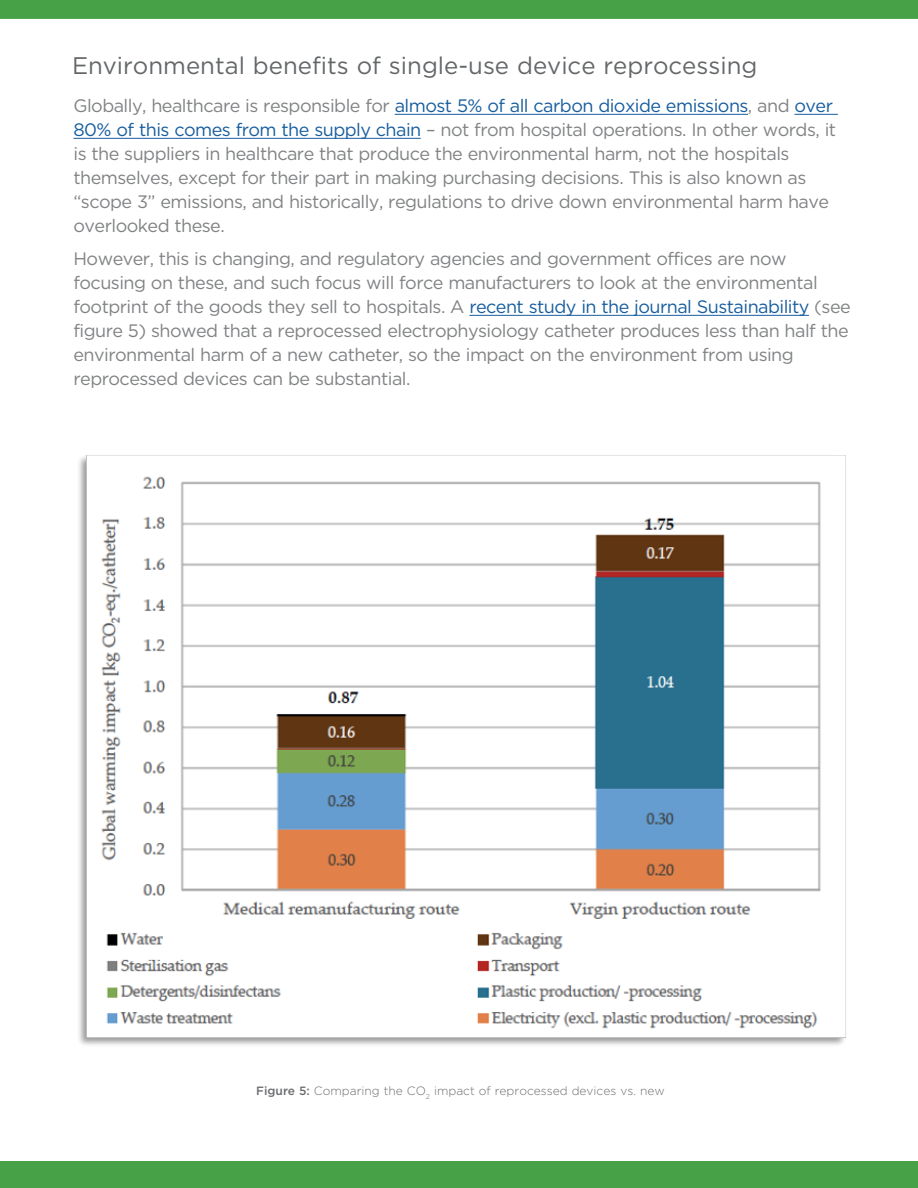
<style>
.page{position:relative;width:918px;height:1188px;background:#fff}
.page>*{position:absolute;margin:0;border:0;box-sizing:border-box;transform-origin:0 0}
.Chart_Head{font:24px "Gotham";color:#646769}
.Chart_Head-2{font:18px/24px "Gotham";letter-spacing:-.03em;color:#808284}
.Chart_Head-3{font:300 12px "Gotham";color:#6c6d70}
.s1{color:#175d9e}
.s2{font-weight:500}
</style>
<div class="page">
<div style="left:0;top:0;width:918px;height:19px;background:#47a146"></div>
<div style="left:0;top:1161px;width:918px;height:27px;background:#47a146"></div>
<hr style="left:395px;top:114px;width:353px;height:1px;background:#175d9e">
<hr style="left:794px;top:114px;width:44px;height:1px;background:#175d9e">
<hr style="left:74px;top:138px;width:347px;height:1px;background:#175d9e">
<hr style="left:469px;top:315px;width:340px;height:1px;background:#175d9e">
<img style="left:79px;top:455px;width:767px;height:590px">
<p class="Chart_Head" style="left:72px;top:52px;width:687px">Environmental benefits of single-use device reprocessing</p>
<p class="Chart_Head-2" style="left:74px;top:93px;width:764px">Globally, healthcare is responsible for <span class="s1">almost 5% of all carbon dioxide emissions</span>, and <span class="s1">over 80% of this comes from the supply chain</span> – not from hospital operations. In other words, it is the suppliers in healthcare that produce the environmental harm, not the hospitals themselves, except for their part in making purchasing decisions. This is also known as “scope 3” emissions, and historically, regulations to drive down environmental harm have overlooked these.</p>
<p class="Chart_Head-2" style="left:73px;top:246px;width:779px">However, this is changing, and regulatory agencies and government offices are now focusing on these, and such focus will force manufacturers to look at the environmental footprint of the goods they sell to hospitals. A <span class="s1">recent study in the journal Sustainability</span> (see figure 5) showed that a reprocessed electrophysiology catheter produces less than half the environmental harm of a new catheter, so the impact on the environment from using reprocessed devices can be substantial.</p>
<p class="Chart_Head-3" style="left:256px;top:1085px;width:410px"><span class="s2">Figure 5:</span> Comparing the CO<sub>2</sub> impact of reprocessed devices vs. new</p>
</div>
